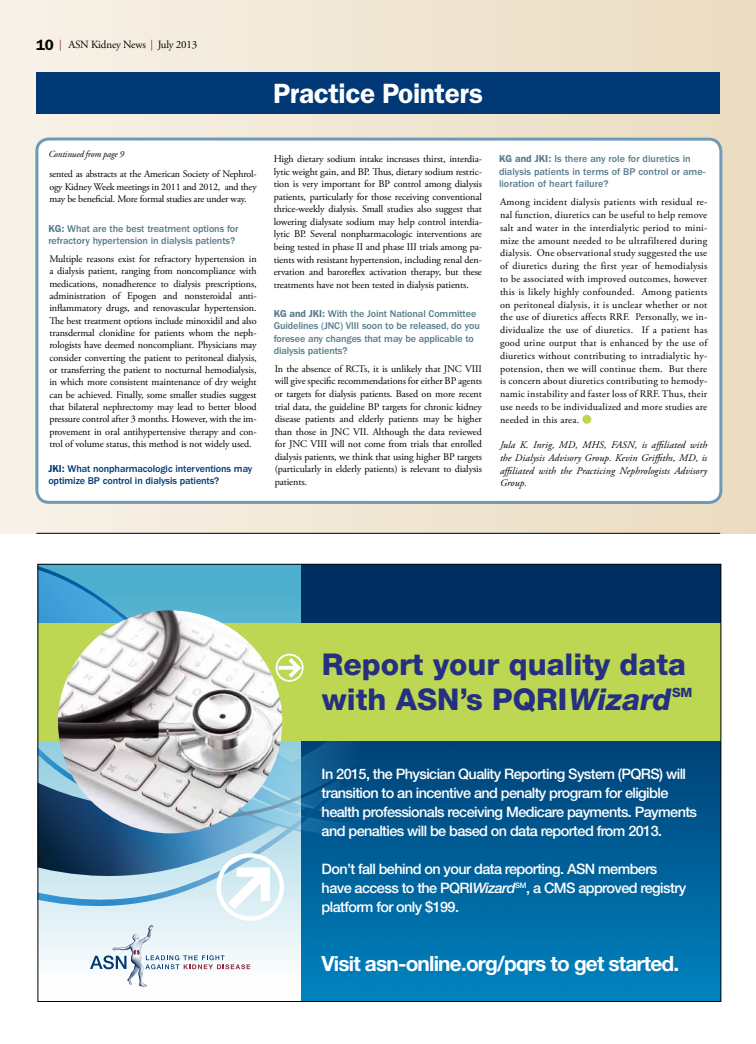
<style>
.page{position:relative;width:756px;height:1044px;background:#fff}
.page>*{position:absolute;margin:0;border:0;box-sizing:border-box;transform-origin:0 0}
.t1{font:800 30.1px/34.4px "Helvetica Neue LT Std";color:#253081}
.t2{font:600 28px "ITC Franklin Gothic Std";letter-spacing:-.015em;color:#fff}
.t3{font:700 20.9px "Helvetica Neue LT Std";letter-spacing:-.04em;color:#fff}
.t4{font:500 14.4px/19px "Helvetica Neue LT Std";letter-spacing:-.04em;color:#fff}
.t5{font:800 12.8px "Helvetica Neue LT Std";color:#253081}
.t6{font:11px "Adobe Garamond Pro";letter-spacing:-.015em;color:#000}
.t7{font:10.1px/12.5px "Adobe Garamond Pro";letter-spacing:-.01em;color:#000;text-align:justify}
.t8{font:500 10.1px/12.5px "ITC Franklin Gothic Std";letter-spacing:-.01em;color:#567c8c}
.t9{font:italic 10.1px/12.6px "Adobe Garamond Pro";letter-spacing:.01em;color:#000;text-align:justify}
.t10{font:500 10.1px/12.3px "ITC Franklin Gothic Std";letter-spacing:-.01em;color:#003976}
.t11{font:10px/12.5px "Adobe Garamond Pro";letter-spacing:-.02em;color:#000;text-align:justify}
.t12{font:italic 9.3px "Adobe Garamond Pro";letter-spacing:-.015em;color:#000}
.s1{font-family:"ITC Franklin Gothic Std";font-weight:600;font-size:15px}
.s2{color:#922d47}
.s3{font-weight:600}
.s4{font-style:italic}
</style>
<div class="page">
<svg style="left:39px;top:907px;width:262px;height:80px;fill:#edf7fa"></svg>
<div style="left:0;top:0;width:756px;height:533px;background:linear-gradient(to right,#f7f2e9,#ebdcc0)"></div>
<div style="left:36px;top:72px;width:684px;height:42px;background:#003976"></div>
<div style="left:37px;top:139px;width:684px;height:364px;background:#fff;border-radius:12px"></div>
<div style="left:35px;top:137px;width:687px;height:367px;border:3px solid #6f99b6;border-radius:12px"></div>
<div style="left:582px;top:415px;width:9px;height:9px;background:#bdd753;border-radius:50%"></div>
<img style="left:301px;top:566px;width:418px;height:434px">
<img style="left:113px;top:925px;width:38px;height:26px">
<svg style="left:90px;top:955px;width:36px;height:14px"></svg>
<svg style="left:145px;top:955px;width:105px;height:14px"></svg>
<svg style="left:39px;top:821px;width:601px;height:86px;background:#2875a3"></svg>
<svg style="left:0;top:491px;width:640px;height:330px;background:#5d8aa6"></svg>
<div style="left:12px;top:624px;width:718px;height:117px;background:#bdd753"></div>
<svg style="left:282px;top:654px;width:22px;height:28px"></svg>
<img style="left:58px;top:610px;width:224px;height:223px">
<svg style="left:213px;top:850px;width:74px;height:74px"></svg>
<hr style="left:36px;top:533px;width:684px;height:1px;background:#000">
<svg style="left:0;top:541px;width:37px;height:280px"></svg>
<div style="left:13px;top:541px;width:743px;height:22px;background:#fff"></div>
<div style="left:12px;top:541px;width:744px;height:23px;border:1px solid #fff"></div>
<svg style="left:721px;top:541px;width:35px;height:461px"></svg>
<p class="t6" style="left:36px;top:38px;width:163px"><span class="s1">10</span> <span class="s2">|</span> ASN Kidney News <span class="s2">|</span> July 2013</p>
<h2 class="t2" style="left:273px;top:76px;width:211px">Practice Pointers</h2>
<p class="t12" style="left:48px;top:149px;width:77px">Continued from page 9</p>
<p class="t11" style="left:49px;top:168px;width:209px">sented as abstracts at the American Society of Nephrol&shy;ogy Kidney Week meetings in 2011 and 2012, and they may be beneficial. More formal studies are under way.</p>
<p class="t8" style="left:48px;top:222px;width:192px"><span class="s3">KG:</span> What are the best treatment options for refractory hypertension in dialysis patients?</p>
<p class="t7" style="left:49px;top:253px;width:209px">Multiple reasons exist for refractory hypertension in a dialysis patient, ranging from noncompliance with medications, nonadherence to dialysis prescriptions, administration of Epogen and nonsteroidal anti&shy;inflammatory drugs, and renovascular hypertension.<br>The best treatment options include minoxidil and also transdermal clonidine for patients whom the neph&shy;rologists have deemed noncompliant. Physicians may consider converting the patient to peritoneal dialysis, or transferring the patient to nocturnal hemodialysis, in which more consistent maintenance of dry weight can be achieved. Finally, some smaller studies suggest that bilateral nephrectomy may lead to better blood pressure control after 3 months. However, with the im&shy;provement in oral antihypertensive therapy and con&shy;trol of volume status, this method is not widely used.</p>
<p class="t10" style="left:48px;top:462px;width:205px"><span class="s3">JKI:</span> What nonpharmacologic interventions may optimize BP control in dialysis patients?</p>
<p class="t7" style="left:274px;top:153px;width:210px">High dietary sodium intake increases thirst, interdia&shy;lytic weight gain, and BP. Thus, dietary sodium restric&shy;tion is very important for BP control among dialysis patients, particularly for those receiving conventional thrice-weekly dialysis. Small studies also suggest that lowering dialysate sodium may help control interdia&shy;lytic BP. Several nonpharmacologic interventions are being tested in phase II and phase III trials among pa&shy;tients with resistant hypertension, including renal den&shy;ervation and baroreflex activation therapy, but these treatments have not been tested in dialysis patients.</p>
<p class="t8" style="left:274px;top:307px;width:208px"><span class="s3">KG and JKI:</span> With the Joint National Committee Guidelines (JNC) VIII soon to be released, do you foresee any changes that may be applicable to dialysis patients?</p>
<p class="t7" style="left:275px;top:363px;width:209px">In the absence of RCTs, it is unlikely that JNC VIII will give specific recommendations for either BP agents or targets for dialysis patients. Based on more recent trial data, the guideline BP targets for chronic kidney disease patients and elderly patients may be higher than those in JNC VII. Although the data reviewed for JNC VIII will not come from trials that enrolled dialysis patients, we think that using higher BP targets (particularly in elderly patients) is relevant to dialysis patients.</p>
<p class="t8" style="left:499px;top:152px;width:208px;line-height:12.8px"><span class="s3">KG and JKI:</span> Is there any role for diuretics in dialysis patients in terms of BP control or ame&shy;lioration of heart failure?</p>
<p class="t7" style="left:500px;top:196px;width:209px;line-height:12.8px">Among incident dialysis patients with residual re&shy;nal function, diuretics can be useful to help remove salt and water in the interdialytic period to mini&shy;mize the amount needed to be ultrafiltered during dialysis. One observational study suggested the use of diuretics during the first year of hemodialysis to be associated with improved outcomes, however this is likely highly confounded. Among patients on peritoneal dialysis, it is unclear whether or not the use of diuretics affects RRF. Personally, we in&shy;dividualize the use of diuretics. If a patient has good urine output that is enhanced by the use of diuretics without contributing to intradialytic hy&shy;potension, then we will continue them. But there is concern about diuretics contributing to hemody&shy;namic instability and faster loss of RRF. Thus, their use needs to be individualized and more studies are needed in this area.</p>
<p class="t9" style="left:500px;top:439px;width:209px">Jula K. Inrig, MD, MHS, FASN, is affiliated with the Dialysis Advisory Group. Kevin Griffiths, MD, is affiliated with the Practicing Nephrologists Advisory Group.</p>
<h1 class="t1" style="left:322px;top:647px;width:366px">Report your quality data with ASN’s PQRI<span class="s4">Wizard</span></h1>
<p class="t5" style="left:672px;top:685px;width:22px">SM</p>
<p class="t4" style="left:322px;top:764px;width:377px">In 2015, the Physician Quality Reporting System (PQRS) will transition to an incentive and penalty program for eligible health professionals receiving Medicare payments. Payments and penalties will be based on data reported from 2013.</p>
<h3 class="t4" style="left:322px;top:859px;width:366px">Don’t fall behind on your data reporting. ASN members have access to the PQRI<span class="s4">Wizard</span><sup>SM</sup>, a CMS approved registry platform for only $199.</h3>
<h3 class="t3" style="left:322px;top:951px;width:359px">Visit asn-online.org/pqrs to get started.</h3>
</div>
